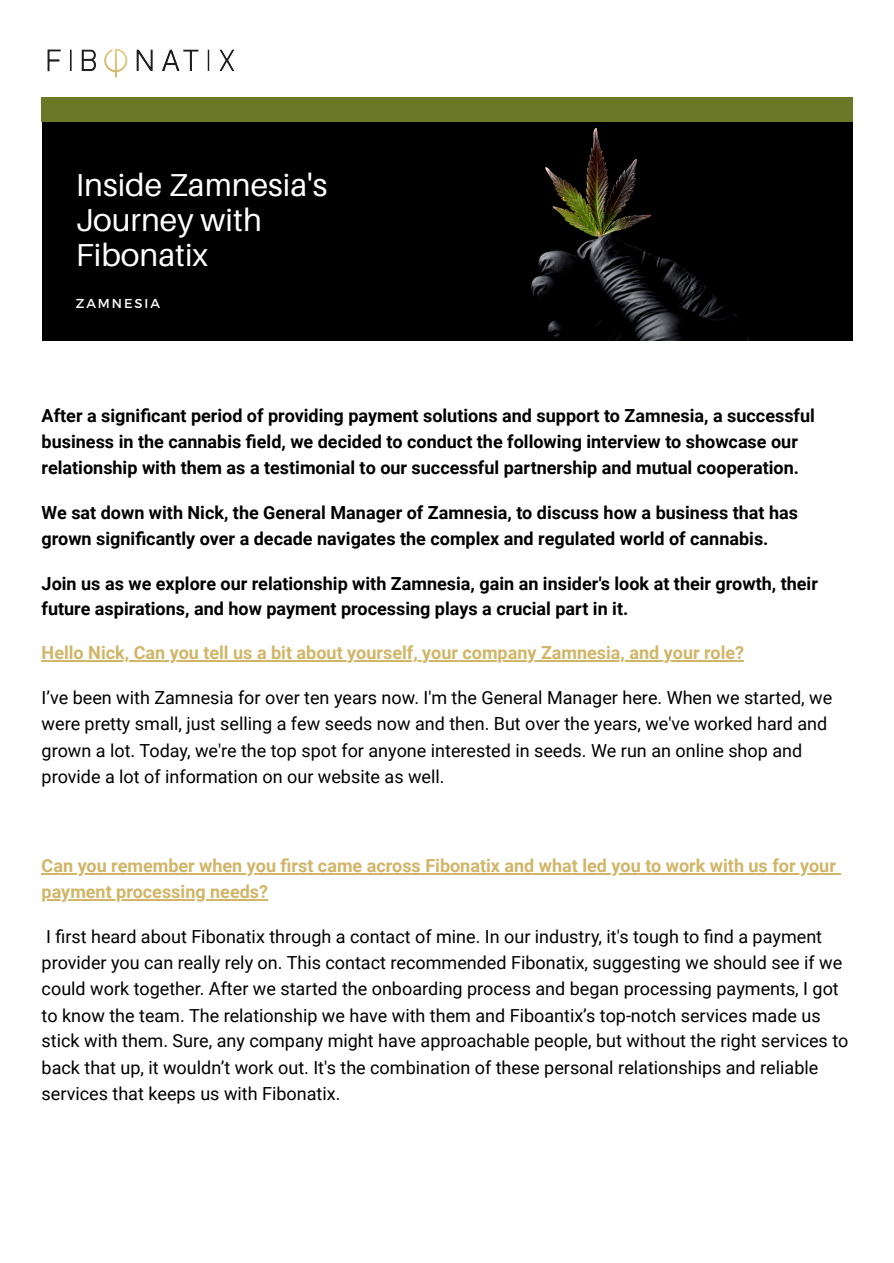
<style>
.page{position:relative;width:894px;height:1263px;background:#fff}
.page>*{position:absolute;margin:0;border:0;box-sizing:border-box;transform-origin:0 0}
.t1{font:31.8px/35.2px "Aileron";color:#fff}
.t2{font:18px/26.2px "Roboto";color:#000}
.t3{font:700 18px/25.8px "Roboto";color:#000}
.t4{font:700 18px/25.8px "Roboto";color:#d1b568}
.t5{font:12.9px "Montserrat";letter-spacing:.15em;color:#fff}
</style>
<div class="page">
<hr style="left:42px;top:660px;width:702px;height:2px;background:#d1b568">
<hr style="left:42px;top:873px;width:793px;height:1px;background:#d1b568">
<hr style="left:42px;top:899px;width:226px;height:1px;background:#d1b568">
<img style="left:47px;top:48px;width:188px;height:30px">
<div style="left:42px;top:98px;width:810px;height:243px;background:#000"></div>
<img style="left:531px;top:127px;width:219px;height:214px">
<div style="left:42px;top:98px;width:810px;height:24px;background:#6b7828"></div>
<p class="t1" style="left:76px;top:166px;width:253px">Inside Zamnesia's<br>Journey with<br>Fibonatix</p>
<p class="t5" style="left:76px;top:295px;width:86px">ZAMNESIA</p>
<p class="t3" style="left:42px;top:403px;width:774px">After a significant period of providing payment solutions and support to Zamnesia, a successful business in the cannabis field, we decided to conduct the following interview to showcase our relationship with them as a testimonial to our successful partnership and mutual cooperation.</p>
<p class="t3" style="left:42px;top:500px;width:757px">We sat down with Nick, the General Manager of Zamnesia, to discuss how a business that has grown significantly over a decade navigates the complex and regulated world of cannabis.</p>
<p class="t3" style="left:42px;top:570px;width:777px">Join us as we explore our relationship with Zamnesia, gain an insider's look at their growth, their future aspirations, and how payment processing plays a crucial part in it.</p>
<h1 class="t4" style="left:42px;top:640px;width:703px">Hello Nick, Can you tell us a bit about yourself, your company Zamnesia, and your role?</h1>
<p class="t2" style="left:42px;top:685px;width:791px">I’ve been with Zamnesia for over ten years now. I'm the General Manager here. When we started, we were pretty small, just selling a few seeds now and then. But over the years, we've worked hard and grown a lot. Today, we're the top spot for anyone interested in seeds. We run an online shop and provide a lot of information on our website as well.</p>
<h1 class="t4" style="left:42px;top:853px;width:795px">Can you remember when you fi rst came across Fibonatix and what led you to work with us for your payment processing needs?</h1>
<p class="t2" style="left:42px;top:923px;width:808px">I fi rst heard about Fibonatix through a contact of mine. In our industry, it's tough to fi nd a payment provider you can really rely on. This contact recommended Fibonatix, suggesting we should see if we could work together. After we started the onboarding process and began processing payments, I got to know the team. The relationship we have with them and Fiboantix’s top-notch services made us stick with them. Sure, any company might have approachable people, but without the right services to back that up, it wouldn’t work out. It's the combination of these personal relationships and reliable services that keeps us with Fibonatix.</p>
</div>
